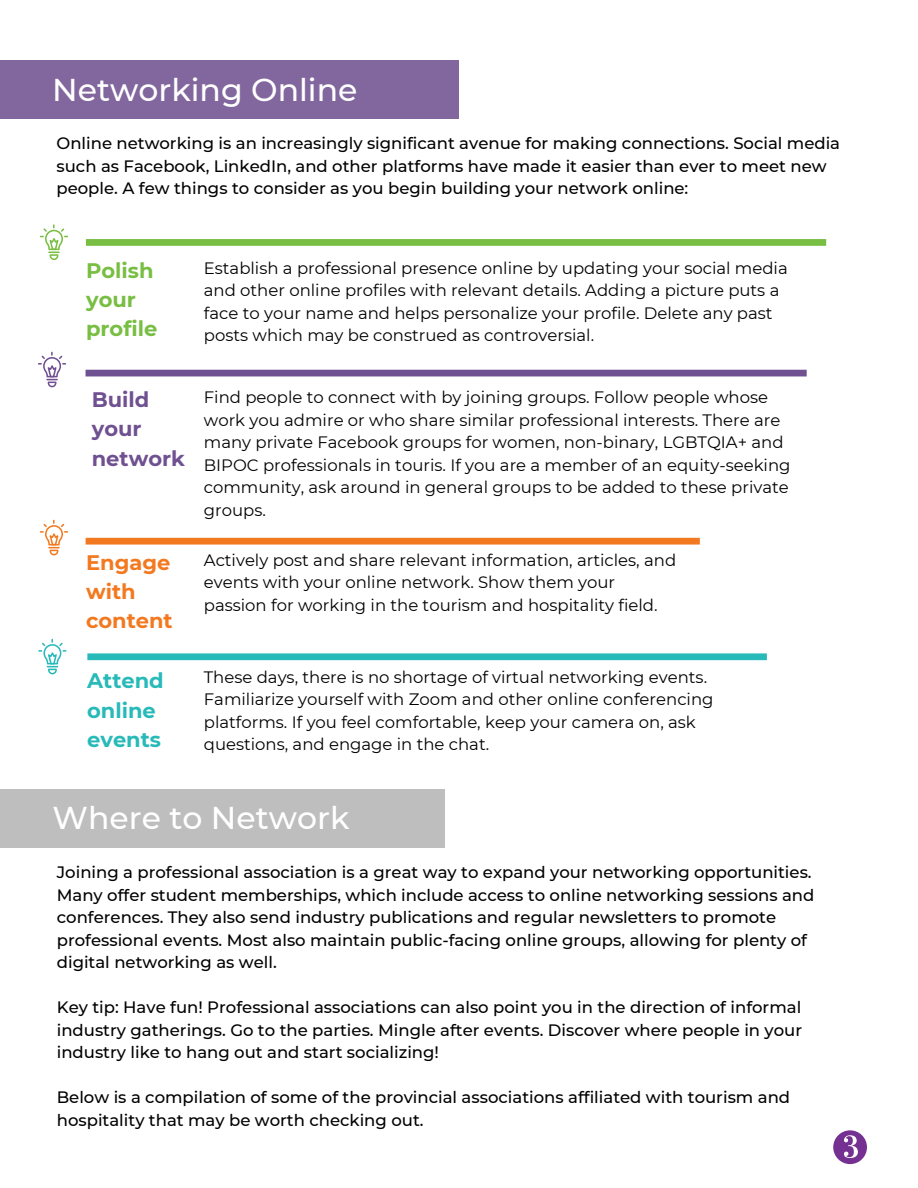
<style>
.page{position:relative;width:918px;height:1188px;background:#fff}
.page>*{position:absolute;margin:0;border:0;box-sizing:border-box;transform-origin:0 0}
.t1{font:500 31.5px "Montserrat";color:#fff}
.t2{font:700 21px/29.2px "Montserrat";color:#28b9b9}
.t3{font:700 21px/29.2px "Montserrat";color:#f37920}
.t4{font:700 21px/29.2px "Montserrat";color:#78be42}
.t5{font:700 21px/29.2px "Montserrat";color:#6f5091}
.t6{font:500 16.5px/22.5px "Montserrat";color:#000}
.t7{font:16.5px/22.5px "Montserrat";color:#000}
</style>
<div class="page">
<div style="left:0;top:789px;width:444px;height:59px;background:#bebebe"></div>
<svg style="left:833px;top:1130px;width:34px;height:34px"></svg>
<div style="left:86px;top:538px;width:614px;height:7px;background:#f37920"></div>
<svg style="left:40px;top:520px;width:28px;height:35px"></svg>
<div style="left:0;top:60px;width:459px;height:59px;background:#82679f"></div>
<div style="left:86px;top:239px;width:740px;height:7px;background:#78be42"></div>
<svg style="left:40px;top:224px;width:28px;height:36px"></svg>
<div style="left:87px;top:653px;width:680px;height:7px;background:#28b9b9"></div>
<svg style="left:38px;top:639px;width:28px;height:35px"></svg>
<div style="left:86px;top:370px;width:721px;height:6px;background:#6f5091"></div>
<svg style="left:38px;top:352px;width:28px;height:35px"></svg>
<h1 class="t1" style="left:52px;top:70px;width:307px">Networking Online</h1>
<p class="t6" style="left:57px;top:132px;width:785px">Online networking is an increasingly significant avenue for making connections. Social media such as Facebook, LinkedIn, and other platforms have made it easier than ever to meet new people. A few things to consider as you begin building your network online:</p>
<p class="t4" style="left:86px;top:255px;width:73px">Polish your profile</p>
<p class="t7" style="left:204px;top:256px;width:585px">Establish a professional presence online by updating your social media and other online profiles with relevant details. Adding a picture puts a face to your name and helps personalize your profile. Delete any past posts which may be construed as controversial.</p>
<p class="t5" style="left:92px;top:385px;width:95px">Build your network</p>
<p class="t7" style="left:204px;top:386px;width:588px">Find people to connect with by joining groups. Follow people whose work you admire or who share similar professional interests. There are many private Facebook groups for women, non-binary, LGBTQIA+ and BIPOC professionals in touris. If you are a member of an equity-seeking community, ask around in general groups to be added to these private groups.</p>
<p class="t3" style="left:86px;top:548px;width:88px">Engage with content</p>
<p class="t7" style="left:204px;top:549px;width:474px">Actively post and share relevant information, articles, and events with your online network. Show them your passion for working in the tourism and hospitality field.</p>
<p class="t2" style="left:87px;top:666px;width:78px">Attend online events</p>
<p class="t7" style="left:204px;top:666px;width:511px">These days, there is no shortage of virtual networking events.<br>Familiarize yourself with Zoom and other online conferencing platforms. If you feel comfortable, keep your camera on, ask questions, and engage in the chat.</p>
<h1 class="t1" style="left:53px;top:799px;width:298px">Where to Network</h1>
<p class="t6" style="left:57px;top:861px;width:759px">Joining a professional association is a great way to expand your networking opportunities.<br>Many offer student memberships, which include access to online networking sessions and conferences. They also send industry publications and regular newsletters to promote professional events. Most also maintain public-facing online groups, allowing for plenty of digital networking as well.</p>
<p class="t6" style="left:57px;top:996px;width:747px;text-align:justify">Key tip: Have fun! Professional associations can also point you in the direction of informal industry gatherings. Go to the parties. Mingle after events. Discover where people in your industry like to hang out and start socializing!</p>
<p class="t6" style="left:57px;top:1086px;width:735px">Below is a compilation of some of the provincial associations affiliated with tourism and hospitality that may be worth checking out.</p>
</div>
